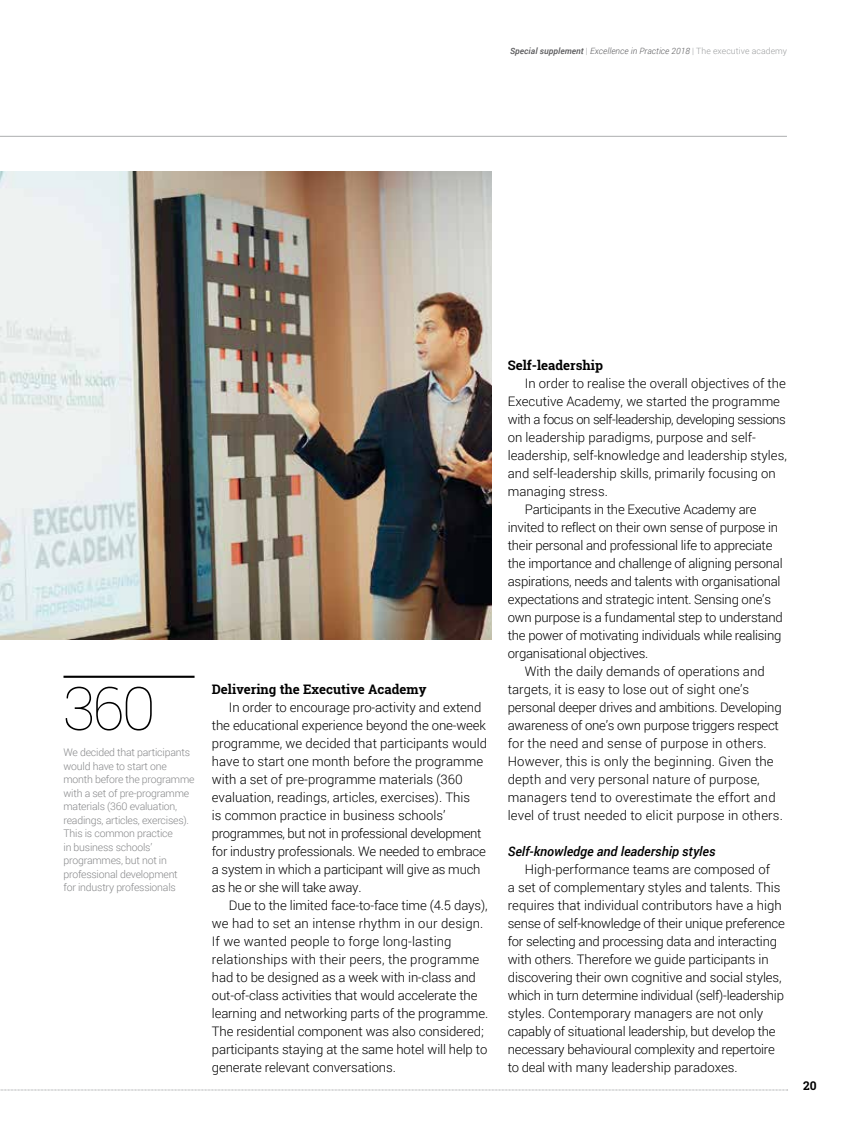
<style>
.page{position:relative;width:851px;height:1127px;background:#fff}
.page>*{position:absolute;margin:0;border:0;box-sizing:border-box;transform-origin:0 0}
.t1{font:100 60px "Roboto Slab";color:#000}
.t2{font:300 13.2px/18px "Roboto";letter-spacing:-.01em;color:#000}
.t3{font:300 13.2px "Roboto";letter-spacing:.01em;color:#000}
.t4{font:300 13.2px "Roboto";letter-spacing:-.03em;color:#000}
.t5{font:700 13.2px "Roboto Slab";color:#000}
.t6{font:italic 500 13.2px "Roboto";color:#000}
.t7{font:700 12px "Roboto Slab";color:#000}
.t8{font:300 10.5px/13.5px "Roboto";letter-spacing:-.02em;color:#87888a}
.t9{font:italic 300 8.7px "Roboto";letter-spacing:.01em;color:#58585a}
.s1{font-weight:500}
.s2{font-style:normal;color:#9c9e9f}
</style>
<div class="page">
<svg style="left:0;top:1089px;width:787px;height:1px"></svg>
<hr style="left:0;top:136px;width:786px;height:1px;background:#b1b3b4">
<img style="left:0;top:172px;width:491px;height:468px">
<hr style="left:63px;top:676px;width:131px;height:2px;background:#000">
<p class="t9" style="left:510px;top:45px;width:278px"><span class="s1">Special supplement</span> <span class="s2">|</span> Excellence in Practice 2018 <span class="s2">| The executive academy</span></p>
<h1 class="t1" style="left:63px;top:667px;width:94px">360</h1>
<p class="t8" style="left:63px;top:745px;width:132px">We decided that participants would have to start one month before the programme with a set of pre-programme materials (360 evaluation, readings, articles, exercises).<br>This is common practice<br>in business schools’ programmes, but not in professional development<br>for industry professionals</p>
<p class="t5" style="left:212px;top:680px;width:216px">Delivering the Executive Academy</p>
<p class="t2" style="left:212px;top:698px;width:276px;text-indent:17px">In order to encourage pro-activity and extend the educational experience beyond the one-week programme, we decided that participants would have to start one month before the programme with a set of pre-programme materials (360 evaluation, readings, articles, exercises). This<br>is common practice in business schools’ programmes, but not in professional development for industry professionals. We needed to embrace a system in which a participant will give as much as he or she will take away.</p>
<p class="t2" style="left:212px;top:896px;width:278px;text-indent:17px">Due to the limited face-to-face time (4.5 days), we had to set an intense rhythm in our design.<br>If we wanted people to forge long-lasting relationships with their peers, the programme had to be designed as a week with in-class and out-of-class activities that would accelerate the learning and networking parts of the programme.<br>The residential component was also considered; participants staying at the same hotel will help to generate relevant conversations.</p>
<p class="t5" style="left:507px;top:356px;width:97px">Self-leadership</p>
<p class="t2" style="left:524px;top:374px;width:262px">In order to realise the overall objectives of the</p>
<p class="t2" style="left:507px;top:392px;width:274px">Executive Academy, we started the programme</p>
<p class="t4" style="left:507px;top:410px;width:279px">with a focus on self-leadership, developing sessions</p>
<p class="t2" style="left:507px;top:428px;width:249px">on leadership paradigms, purpose and self-</p>
<p class="t2" style="left:507px;top:446px;width:280px">leadership, self-knowledge and leadership styles,</p>
<p class="t2" style="left:507px;top:464px;width:269px">and self-leadership skills, primarily focusing on</p>
<p class="t2" style="left:507px;top:482px;width:101px">managing stress.</p>
<p class="t2" style="left:524px;top:500px;width:233px">Participants in the Executive Academy are</p>
<p class="t2" style="left:507px;top:518px;width:272px">invited to reflect on their own sense of purpose in</p>
<p class="t2" style="left:507px;top:536px;width:266px">their personal and professional life to appreciate</p>
<p class="t2" style="left:507px;top:554px;width:276px">the importance and challenge of aligning personal</p>
<p class="t2" style="left:507px;top:572px;width:274px">aspirations, needs and talents with organisational</p>
<p class="t2" style="left:507px;top:590px;width:264px">expectations and strategic intent. Sensing one’s</p>
<p class="t2" style="left:507px;top:608px;width:276px">own purpose is a fundamental step to understand</p>
<p class="t2" style="left:507px;top:626px;width:275px">the power of motivating individuals while realising</p>
<p class="t2" style="left:507px;top:644px;width:142px">organisational objectives.</p>
<p class="t2" style="left:524px;top:662px;width:241px">With the daily demands of operations and</p>
<p class="t2" style="left:507px;top:680px;width:243px">targets, it is easy to lose out of sight one’s</p>
<p class="t2" style="left:507px;top:698px;width:275px">personal deeper drives and ambitions. Developing</p>
<p class="t2" style="left:507px;top:716px;width:272px">awareness of one’s own purpose triggers respect</p>
<p class="t3" style="left:507px;top:734px;width:260px">for the need and sense of purpose in others.</p>
<p class="t3" style="left:507px;top:752px;width:267px">However, this is only the beginning. Given the</p>
<p class="t3" style="left:507px;top:770px;width:253px">depth and very personal nature of purpose,</p>
<p class="t3" style="left:507px;top:788px;width:269px">managers tend to overestimate the effort and</p>
<p class="t3" style="left:507px;top:806px;width:276px">level of trust needed to elicit purpose in others.</p>
<p class="t6" style="left:507px;top:842px;width:209px">Self-knowledge and leadership styles</p>
<p class="t2" style="left:507px;top:860px;width:278px;text-indent:17px">High-performance teams are composed of<br>a set of complementary styles and talents. This requires that individual contributors have a high sense of self-knowledge of their unique preference for selecting and processing data and interacting with others. Therefore we guide participants in discovering their own cognitive and social styles, which in turn determine individual (self)-leadership styles. Contemporary managers are not only capably of situational leadership, but develop the necessary behavioural complexity and repertoire to deal with many leadership paradoxes.</p>
<p class="t7" style="left:802px;top:1077px;width:15px">20</p>
</div>
